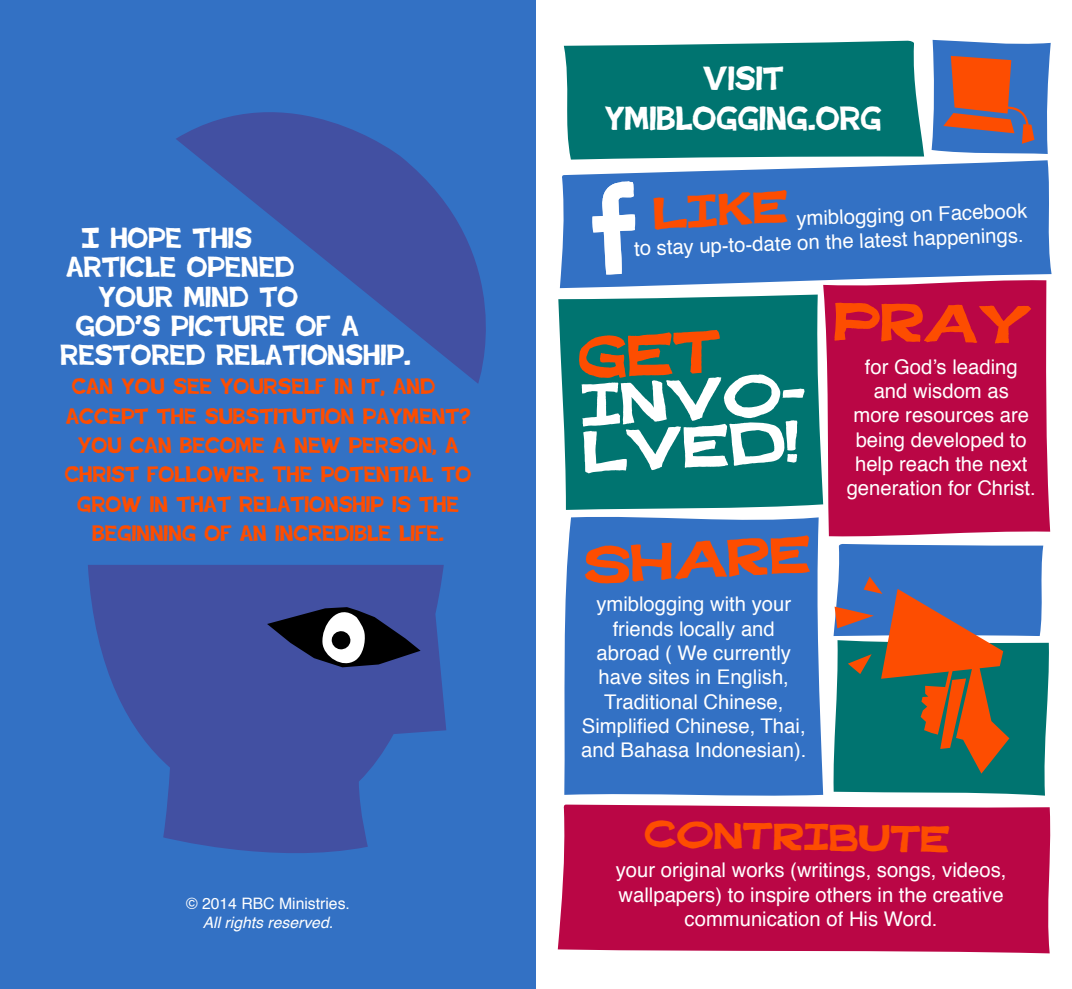
<style>
.page{position:relative;width:1072px;height:989px;background:#fff}
.page>*{position:absolute;margin:0;border:0;box-sizing:border-box;transform-origin:0 0}
.t1{font:60.52px/47px "Poster Cut Alternate";color:#fff}
.t2{font:54.45px "Poster Cut Alternate";color:#fd4d01}
.t3{font:53.32px "Poster Cut Alternate";color:#fd4d01}
.t4{font:46.35px "Poster Cut Alternate";color:#fd4d01}
.t5{font:38.25px "Poster Cut Alternate";color:#fd4d01}
.t6{font:33.75px/40.1px "Poster Cut";color:#fff;text-align:center}
.t7{font:29.25px "Poster Cut";color:#fff}
.t8{font:22.5px "Poster Cut";color:#fd4d01}
.t9{font:20.25px/24.3px "Helvetica";color:#fff;text-align:center}
.t10{font:15.75px/18.9px "Helvetica";color:#fff;text-align:center}
.s1{font-style:italic}
.s2{color:#fd4d01}
</style>
<div class="page">
<div style="left:558px;top:294px;width:265px;height:216px;background:#007470"></div>
<svg style="left:560px;top:160px;width:491px;height:128px;background:#487fca"></svg>
<div style="left:558px;top:804px;width:493px;height:149px;background:#ba0645"></div>
<div style="left:564px;top:516px;width:259px;height:280px;background:#3371c4"></div>
<div style="left:823px;top:279px;width:227px;height:258px;background:#ba0645"></div>
<svg style="left:563px;top:41px;width:361px;height:119px;background:#127d7a"></svg>
<svg style="left:833px;top:544px;width:216px;height:251px;background:#52737a"></svg>
<svg style="left:931px;top:40px;width:119px;height:114px;background:#7d6f8c"></svg>
<svg style="left:592px;top:181px;width:44px;height:94px"></svg>
<div style="left:0;top:0;width:536px;height:989px;background:#3371c4"></div>
<svg style="left:176px;top:112px;width:310px;height:271px"></svg>
<svg style="left:88px;top:565px;width:358px;height:288px;fill:#4250a2"></svg>
<svg style="left:267px;top:601px;width:153px;height:68px;background:#42486f"></svg>
<svg style="left:331px;top:630px;width:20px;height:20px"></svg>
<p class="t7" style="left:81px;top:226px;width:172px">I HOPE THIS</p>
<p class="t7" style="left:66px;top:255px;width:230px">ARTICLE OPENED</p>
<p class="t7" style="left:98px;top:285px;width:201px">YOUR MIND TO</p>
<p class="t7" style="left:76px;top:314px;width:284px">GOD’S PICTURE OF A</p>
<p class="t7" style="left:60px;top:343px;width:352px">RESTORED RELATIONSHIP.</p>
<p class="t8" style="left:72px;top:377px;width:365px">CAN YOU SEE YOURSELF IN IT, AND</p>
<p class="t8" style="left:66px;top:407px;width:406px">ACCEPT THE SUBSTITUTION PAYMENT?</p>
<p class="t8" style="left:78px;top:436px;width:382px">YOU CAN BECOME A NEW PERSON, A</p>
<p class="t8" style="left:65px;top:465px;width:408px">CHRIST FOLLOWER. THE POTENTIAL TO</p>
<p class="t8" style="left:77px;top:494px;width:383px">GROW IN THAT RELATIONSHIP IS THE</p>
<p class="t8" style="left:92px;top:524px;width:353px">BEGINNING OF AN INCREDIBLE LIFE.</p>
<p class="t10" style="left:186px;top:894px;width:165px">© 2014 RBC Ministries.<br><span class="s1">All rights reserved.</span></p>
<p class="t6" style="left:604px;top:59px;width:279px">VISIT<br>YMIBLOGGING.ORG</p>
<p class="t4" style="left:652px;top:195px;width:136px;rotate:-3deg">LIKE</p>
<p class="t9" style="left:633px;top:213px;width:395px;text-align:right;rotate:-2deg">ymiblogging on Facebook<br>to stay up-to-date on the latest happenings.</p>
<p class="t1" style="left:577px;top:336px;width:233px;rotate:-3deg"><span class="s2">GET<br></span>INVO-<br>LVED!</p>
<p class="t3" style="left:582px;top:544px;width:229px;rotate:-3deg">SHARE</p>
<p class="t9" style="left:581px;top:592px;width:227px">ymiblogging with your friends locally and abroad ( We currently have sites in English,<br>Traditional Chinese,<br>Simplified Chinese, Thai, and Bahasa Indonesian).</p>
<p class="t2" style="left:833px;top:300px;width:199px;rotate:1deg">PRAY</p>
<p class="t9" style="left:846px;top:355px;width:191px">for God’s leading and wisdom as<br>more resources are being developed to help reach the next generation for Christ.</p>
<p class="t5" style="left:644px;top:818px;width:307px;rotate:1deg">CONTRIBUTE</p>
<p class="t9" style="left:615px;top:858px;width:392px">your original works (writings, songs, videos, wallpapers) to inspire others in the creative communication of His Word.</p>
</div>
